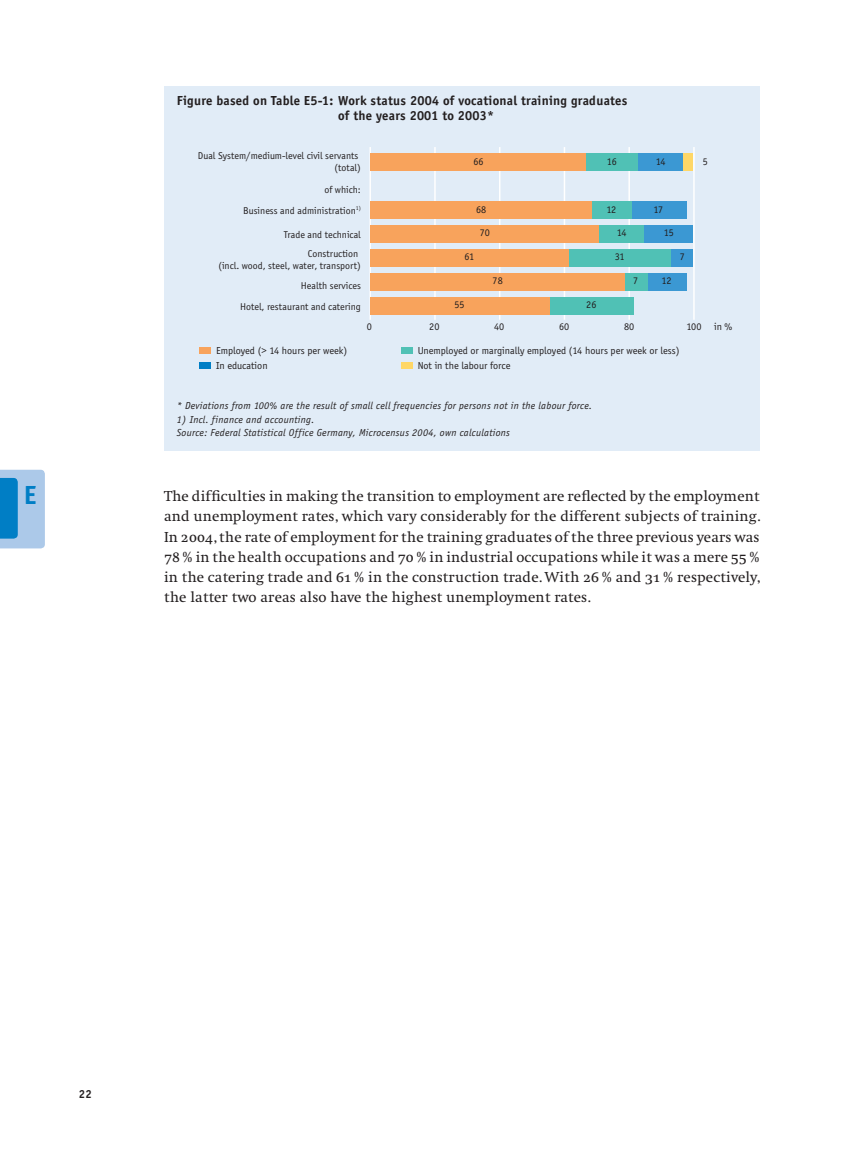
<style>
.page{position:relative;width:852px;height:1149px;background:#fff}
.page>*{position:absolute;margin:0;border:0;box-sizing:border-box;transform-origin:0 0}
.t1{font:700 27px "Officina Sans";color:#007ec5}
.t2{font:15px/20.2px "Swift Regular Os F";letter-spacing:.01em;color:#231f20;text-align:justify}
.t3{font:700 13.5px/15px "Officina Sans";letter-spacing:.02em;color:#231f20}
.t4{font:700 12px "Officina Sans";color:#231f20}
.t5{font:italic 10.5px/13.5px "Officina Sans";letter-spacing:.025em;color:#231f20}
.t6{font:10.5px "Officina Sans";color:#231f20}
.t7{font:10.2px/19.5px "Officina Sans";color:#231f20;text-align:right}
</style>
<div class="page">
<div style="left:164px;top:86px;width:595px;height:364px;background:#e1ecf7"></div>
<div style="left:199px;top:347px;width:12px;height:7px;background:#f8a35c"></div>
<div style="left:401px;top:347px;width:12px;height:7px;background:#50c1b5"></div>
<div style="left:199px;top:362px;width:12px;height:7px;background:#007ec5"></div>
<div style="left:401px;top:362px;width:12px;height:7px;background:#fed767"></div>
<hr style="left:369px;top:147px;width:2px;height:173px;background:#fff">
<hr style="left:434px;top:147px;width:1px;height:173px;background:#fff">
<hr style="left:563px;top:147px;width:2px;height:173px;background:#fff">
<hr style="left:499px;top:147px;width:1px;height:173px;background:#fff">
<hr style="left:628px;top:147px;width:2px;height:173px;background:#fff">
<hr style="left:693px;top:147px;width:1px;height:173px;background:#fff">
<div style="left:683px;top:153px;width:10px;height:17px;background:#fed767"></div>
<div style="left:637px;top:153px;width:46px;height:17px;background:#3b98d3"></div>
<div style="left:631px;top:201px;width:55px;height:17px;background:#3b98d3"></div>
<div style="left:644px;top:225px;width:49px;height:17px;background:#3b98d3"></div>
<div style="left:670px;top:249px;width:23px;height:17px;background:#3b98d3"></div>
<div style="left:647px;top:273px;width:39px;height:17px;background:#3b98d3"></div>
<div style="left:585px;top:153px;width:52px;height:17px;background:#50c1b5"></div>
<div style="left:592px;top:201px;width:39px;height:17px;background:#50c1b5"></div>
<div style="left:598px;top:225px;width:46px;height:17px;background:#50c1b5"></div>
<div style="left:569px;top:249px;width:101px;height:17px;background:#50c1b5"></div>
<div style="left:624px;top:273px;width:23px;height:17px;background:#50c1b5"></div>
<div style="left:549px;top:297px;width:85px;height:17px;background:#50c1b5"></div>
<div style="left:370px;top:153px;width:215px;height:17px;background:#f8a35c"></div>
<div style="left:370px;top:201px;width:222px;height:17px;background:#f8a35c"></div>
<div style="left:370px;top:225px;width:228px;height:17px;background:#f8a35c"></div>
<div style="left:370px;top:249px;width:199px;height:17px;background:#f8a35c"></div>
<div style="left:370px;top:273px;width:254px;height:17px;background:#f8a35c"></div>
<div style="left:370px;top:297px;width:179px;height:17px;background:#f8a35c"></div>
<svg style="left:0;top:470px;width:45px;height:78px;background:#77b2de"></svg>
<h1 class="t1" style="left:24px;top:484px;width:14px">E</h1>
<p class="t3" style="left:338px;top:94px;width:291px;text-indent:-161px">Figure based on Table E5-1: Work status 2004 of vocational training graduates of the years 2001 to 2003*</p>
<p class="t7" style="left:198px;top:151px;width:164px;line-height:12px">Dual System/medium-level civil servants (total)</p>
<p class="t7" style="left:243px;top:179px;width:119px;line-height:21.1px">of which:<br>Business and administration<sup>1)</sup></p>
<p class="t7" style="left:284px;top:225px;width:78px">Trade and technical<br>Construction</p>
<p class="t7" style="left:218px;top:257px;width:144px">(incl. wood, steel, water, transport)<br>Health services</p>
<p class="t7" style="left:240px;top:297px;width:122px">Hotel, restaurant and catering</p>
<p class="t6" style="left:216px;top:346px;width:133px">Employed (&gt; 14 hours per week)</p>
<p class="t6" style="left:417px;top:346px;width:263px">Unemployed or marginally employed (14 hours per week or less)</p>
<p class="t6" style="left:216px;top:362px;width:53px">In education</p>
<p class="t6" style="left:417px;top:362px;width:94px">Not in the labour force</p>
<p class="t6" style="left:473px;top:157px;width:12px">66</p>
<p class="t6" style="left:607px;top:157px;width:11px">16</p>
<p class="t6" style="left:655px;top:157px;width:11px">14</p>
<p class="t6" style="left:702px;top:157px;width:7px">5</p>
<p class="t6" style="left:476px;top:205px;width:12px">68</p>
<p class="t6" style="left:606px;top:205px;width:12px">12</p>
<p class="t6" style="left:653px;top:205px;width:11px">17</p>
<p class="t6" style="left:479px;top:229px;width:12px">70</p>
<p class="t6" style="left:616px;top:229px;width:11px">14</p>
<p class="t6" style="left:663px;top:229px;width:12px">15</p>
<p class="t6" style="left:464px;top:253px;width:11px">61</p>
<p class="t6" style="left:614px;top:253px;width:11px">31</p>
<p class="t6" style="left:679px;top:253px;width:7px">7</p>
<p class="t6" style="left:492px;top:277px;width:12px">78</p>
<p class="t6" style="left:633px;top:277px;width:7px">7</p>
<p class="t6" style="left:661px;top:277px;width:12px">12</p>
<p class="t6" style="left:454px;top:301px;width:12px">55</p>
<p class="t6" style="left:586px;top:301px;width:12px">26</p>
<p class="t6" style="left:367px;top:322px;width:7px">0</p>
<p class="t6" style="left:429px;top:322px;width:12px">20</p>
<p class="t6" style="left:494px;top:322px;width:12px">40</p>
<p class="t6" style="left:559px;top:322px;width:12px">60</p>
<p class="t6" style="left:624px;top:322px;width:12px">80</p>
<p class="t6" style="left:686px;top:322px;width:47px">100 in %</p>
<p class="t5" style="left:177px;top:400px;width:417px">* Deviations from 100% are the result of small cell frequencies for persons not in the labour force.</p>
<p class="t5" style="left:177px;top:413px;width:335px">1) Incl. finance and accounting.<br>Source: Federal Statistical Office Germany, Microcensus 2004, own calculations</p>
<p class="t2" style="left:164px;top:487px;width:597px">The difficulties in making the transition to employment are reflected by the employment and unemployment rates, which vary considerably for the different subjects of training.<br>In 2004, the rate of employment for the training graduates of the three previous years was 78 % in the health occupations and 70 % in industrial occupations while it was a mere 55 % in the catering trade and 61 % in the construction trade. With 26 % and 31 % respectively, the latter two areas also have the highest unemployment rates.</p>
<p class="t4" style="left:79px;top:1089px;width:14px">22</p>
</div>
